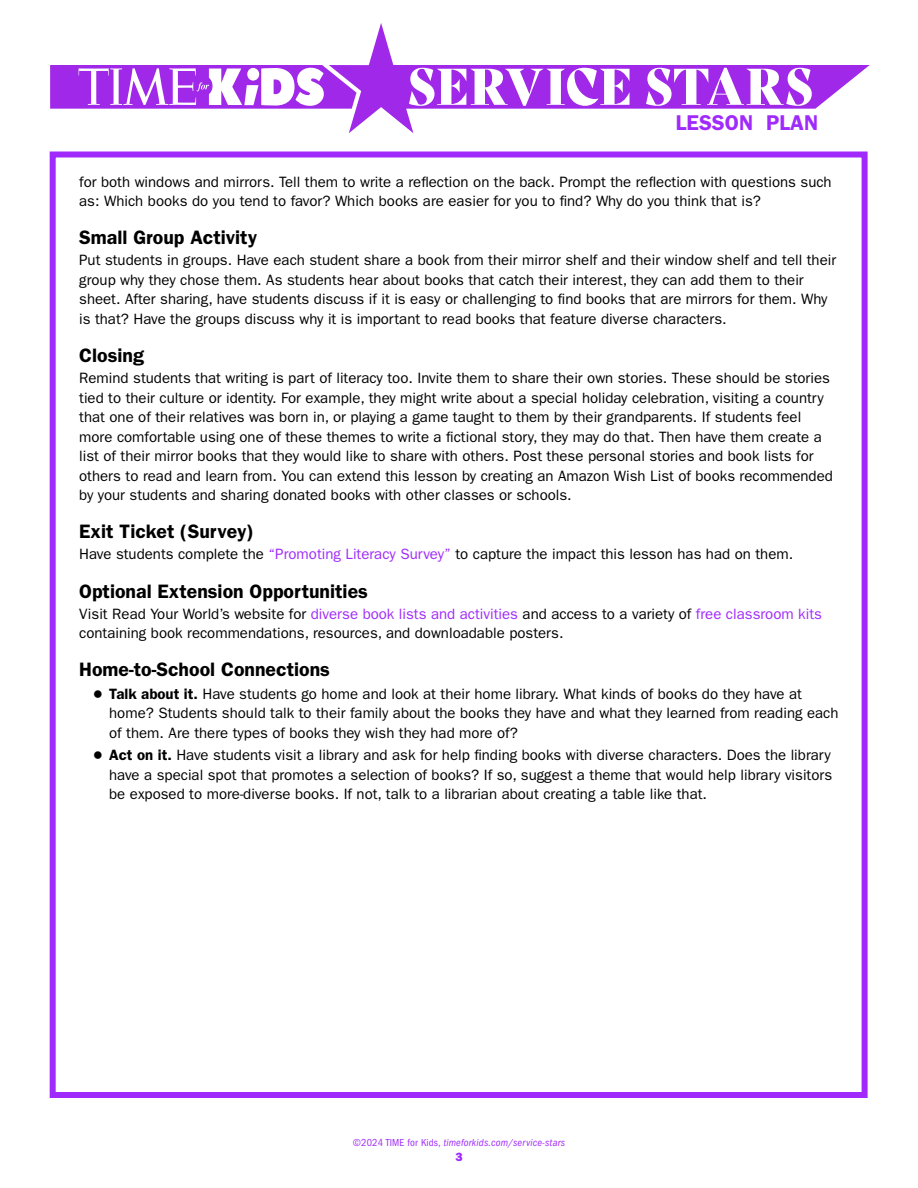
<style>
.page{position:relative;width:918px;height:1188px;background:#fff}
.page>*{position:absolute;margin:0;border:0;box-sizing:border-box;transform-origin:0 0}
.t1{font:600 21.45px "ITC Franklin Gothic Std";color:#a02afb}
.topic{font:600 19.5px "ITC Franklin Gothic Std";color:#000}
.body{font:15px/19.5px "ITC Franklin Gothic Std";color:#000}
.folio{font:12px "ITC Franklin Gothic Std Hvy";color:#a02afb}
.copyright{font:italic condensed 10.5px "ITC Franklin Gothic Std";letter-spacing:.02em;color:#a02afb}
.s1{color:#a02afb}
.s2{font-family:"Newspaper Pi BT"}
.s3{font-weight:600}
.s4{font-style:normal}
</style>
<div class="page">
<svg style="left:349px;top:23px;width:521px;height:110px"></svg>
<svg style="left:409px;top:68px;width:403px;height:38px"></svg>
<svg style="left:50px;top:65px;width:306px;height:44px"></svg>
<div style="left:50px;top:152px;width:818px;height:946px;background:#fff;border:6px solid #a02afb"></div>
<h1 class="t1" style="left:676px;top:110px;width:144px">LESSON PLAN</h1>
<p class="body" style="left:79px;top:172px;width:754px">for both windows and mirrors. Tell them to write a reflection on the back. Prompt the reflection with questions such as: Which books do you tend to favor? Which books are easier for you to find? Why do you think that is?</p>
<p class="topic" style="left:79px;top:226px;width:179px">Small Group Activity</p>
<p class="body" style="left:79px;top:251px;width:759px">Put students in groups. Have each student share a book from their mirror shelf and their window shelf and tell their group why they chose them. As students hear about books that catch their interest, they can add them to their sheet. After sharing, have students discuss if it is easy or challenging to find books that are mirrors for them. Why is that? Have the groups discuss why it is important to read books that feature diverse characters.</p>
<p class="topic" style="left:79px;top:344px;width:66px">Closing</p>
<p class="body" style="left:79px;top:368px;width:755px">Remind students that writing is part of literacy too. Invite them to share their own stories. These should be stories tied to their culture or identity. For example, they might write about a special holiday celebration, visiting a country that one of their relatives was born in, or playing a game taught to them by their grandparents. If students feel more comfortable using one of these themes to write a fictional story, they may do that. Then have them create a list of their mirror books that they would like to share with others. Post these personal stories and book lists for others to read and learn from. You can extend this lesson by creating an Amazon Wish List of books recommended by your students and sharing donated books with other classes or schools.</p>
<p class="topic" style="left:79px;top:520px;width:176px">Exit Ticket (Survey)</p>
<p class="body" style="left:79px;top:545px;width:716px">Have students complete the <span class="s1">“Promoting Literacy Survey”</span> to capture the impact this lesson has had on them.</p>
<p class="topic" style="left:79px;top:579px;width:290px">Optional Extension Opportunities</p>
<p class="body" style="left:79px;top:604px;width:744px">Visit Read Your World’s website for <span class="s1">diverse book lists and activities</span> and access to a variety of <span class="s1">free classroom kits </span>containing book recommendations, resources, and downloadable posters.</p>
<p class="topic" style="left:79px;top:658px;width:252px">Home-to-School Connections</p>
<p class="body" style="left:109px;top:684px;width:731px;text-indent:-17px"><span class="s2">B</span> <span class="s3">Talk about it.</span> Have students go home and look at their home library. What kinds of books do they have at home? Students should talk to their family about the books they have and what they learned from reading each of them. Are there types of books they wish they had more of?</p>
<p class="body" style="left:109px;top:746px;width:725px;text-align:justify;text-indent:-17px"><span class="s2">B</span> <span class="s3">Act on it.</span> Have students visit a library and ask for help finding books with diverse characters. Does the library have a special spot that promotes a selection of books? If so, suggest a theme that would help library visitors be exposed to more-diverse books. If not, talk to a librarian about creating a table like that.</p>
<p class="copyright" style="left:353px;top:1136px;width:214px"><span class="s4">©2024 TIME for Kids,</span> timeforkids.com/service-stars</p>
<p class="folio" style="left:455px;top:1150px;width:9px">3</p>
</div>
